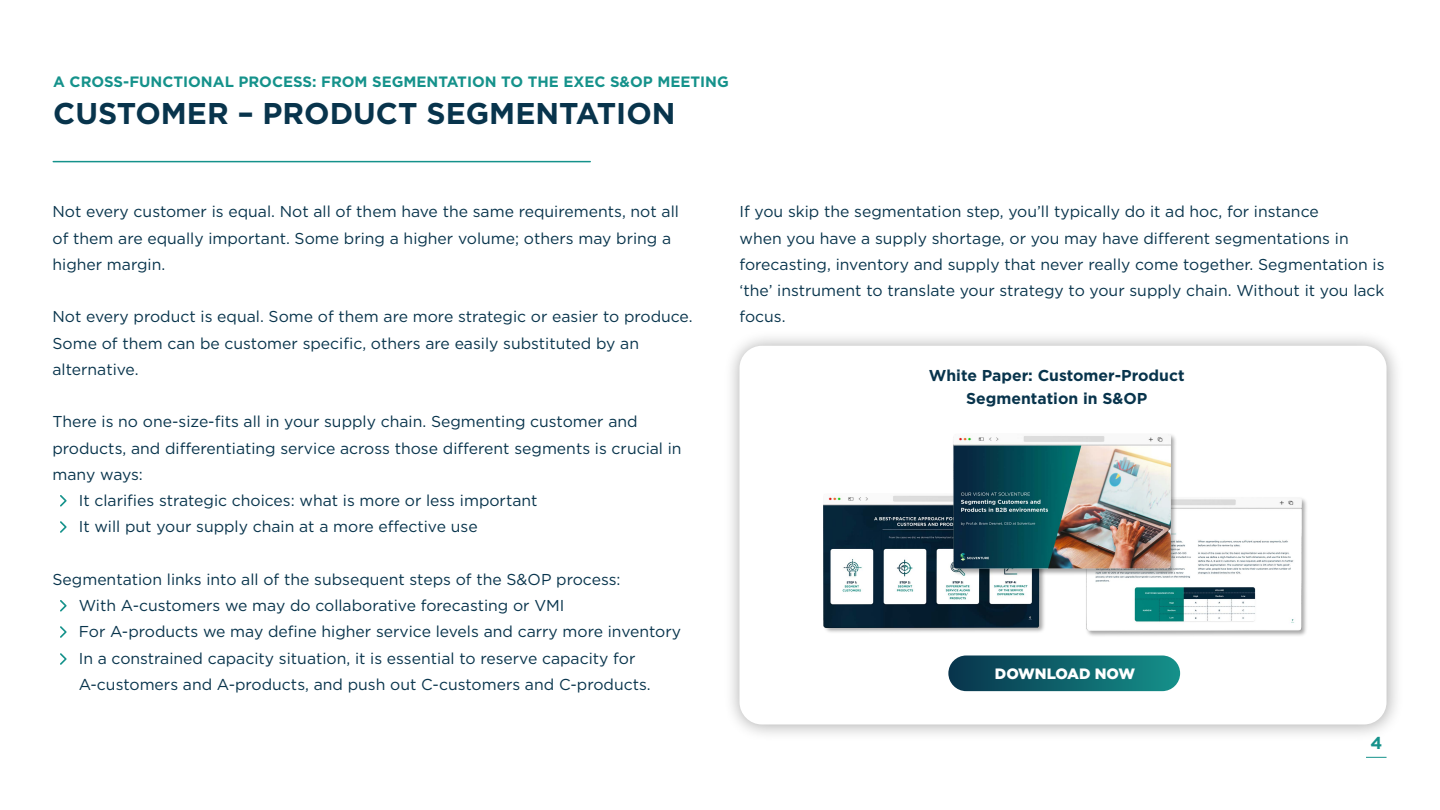
<style>
.page{position:relative;width:1440px;height:810px;background:#fff}
.page>*{position:absolute;margin:0;border:0;box-sizing:border-box;transform-origin:0 0}
.t1{font:700 30px "Gotham";color:#08344c}
.t2{font:700 17.25px "Gotham";color:#15928b}
.t3{font:15.75px/26.2px "Gotham";color:#08344c}
.t4{font:700 15.75px/22.5px "Gotham";color:#08344c;text-align:center}
.t5{font:15.75px "Gotham";letter-spacing:-.02em;color:#08344c}
.t6{font:700 15px "Gotham";color:#15928b}
.t7{font:900 15px "Gotham";color:#fff}
</style>
<div class="page">
<hr style="left:53px;top:161px;width:537px;height:1px;background:#15928b">
<svg style="left:1366px;top:757px;width:21px;height:1px"></svg>
<svg style="left:60px;top:495px;width:7px;height:12px"></svg>
<svg style="left:60px;top:521px;width:7px;height:12px"></svg>
<svg style="left:60px;top:600px;width:7px;height:12px"></svg>
<svg style="left:60px;top:626px;width:7px;height:12px"></svg>
<svg style="left:60px;top:653px;width:7px;height:12px"></svg>
<div style="left:724px;top:330px;width:680px;height:412px;background:#000;opacity:.35"></div>
<div style="left:739px;top:346px;width:648px;height:378px;background:#fff;border-radius:22px"></div>
<div style="left:948px;top:656px;width:232px;height:35px;background:linear-gradient(to right,#0a364d,#14908a);border-radius:18px"></div>
<div style="left:1085px;top:496px;width:223px;height:141px;background:#000;opacity:.35"></div>
<img style="left:1086px;top:496px;width:216px;height:135px">
<div style="left:823px;top:493px;width:223px;height:141px;background:#000;opacity:.35"></div>
<img style="left:824px;top:493px;width:215px;height:135px">
<div style="left:952px;top:433px;width:225px;height:143px;background:#000;opacity:.35"></div>
<img style="left:953px;top:434px;width:217px;height:135px">
<p class="t6" style="left:53px;top:72px;width:677px">A CROSS-FUNCTIONAL PROCESS: FROM SEGMENTATION TO THE EXEC S&amp;OP MEETING</p>
<h1 class="t1" style="left:53px;top:94px;width:624px">CUSTOMER – PRODUCT SEGMENTATION</h1>
<p class="t3" style="left:52px;top:198px;width:628px">Not every customer is equal. Not all of them have the same requirements, not all of them are equally important. Some bring a higher volume; others may bring a higher margin.</p>
<p class="t3" style="left:52px;top:303px;width:642px">Not every product is equal. Some of them are more strategic or easier to produce.<br>Some of them can be customer specific, others are easily substituted by an alternative.</p>
<p class="t3" style="left:52px;top:408px;width:587px">There is no one-size-fits all in your supply chain. Segmenting customer and</p>
<p class="t3" style="left:52px;top:435px;width:631px">products, and differentiating service across those different segments is crucial in</p>
<p class="t5" style="left:52px;top:464px;width:92px">many ways:</p>
<p class="t3" style="left:79px;top:487px;width:460px">It clarifies strategic choices: what is more or less important</p>
<p class="t3" style="left:79px;top:513px;width:400px">It will put your supply chain at a more effective use</p>
<p class="t3" style="left:79px;top:566px;width:604px;text-indent:-26px">Segmentation links into all of the subsequent steps of the S&amp;OP process:<br>With A-customers we may do collaborative forecasting or VMI<br>For A-products we may define higher service levels and carry more inventory In a constrained capacity situation, it is essential to reserve capacity for A-customers and A-products, and push out C-customers and C-products.</p>
<p class="t3" style="left:739px;top:198px;width:647px">If you skip the segmentation step, you’ll typically do it ad hoc, for instance<br>when you have a supply shortage, or you may have different segmentations in forecasting, inventory and supply that never really come together. Segmentation is ‘the’ instrument to translate your strategy to your supply chain. Without it you lack focus.</p>
<p class="t4" style="left:929px;top:364px;width:257px">White Paper: Customer-Product<br>Segmentation in S&amp;OP</p>
<p class="t7" style="left:995px;top:664px;width:142px">DOWNLOAD NOW</p>
<p class="t2" style="left:1370px;top:731px;width:13px">4</p>
</div>
